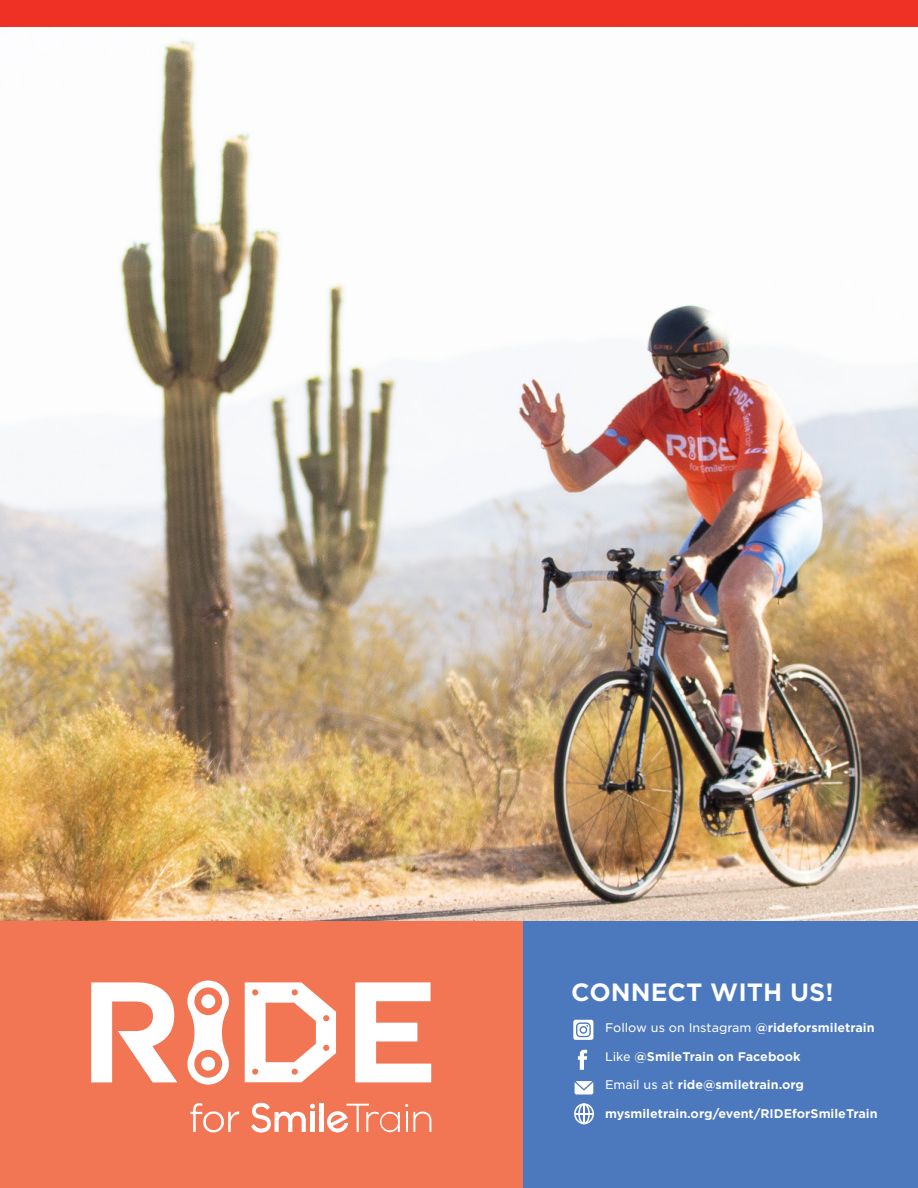
<style>
.page{position:relative;width:918px;height:1188px;background:#fff}
.page>*{position:absolute;margin:0;border:0;box-sizing:border-box;transform-origin:0 0}
.t1{font:700 24px "Gotham S Sm";color:#fff}
.t2{font:700 12px "Gotham S Sm";color:#fff}
.t3{font:12px "Gotham S Sm";color:#fff}
.s1{font-weight:700}
.s2{font-weight:400}
</style>
<div class="page">
<img style="left:0;top:39px;width:918px;height:883px">
<div style="left:0;top:922px;width:918px;height:266px;background:#4c78bd"></div>
<div style="left:0;top:922px;width:523px;height:266px;background:#f27554"></div>
<svg style="left:190px;top:1103px;width:49px;height:29px"></svg>
<hr style="left:319px;top:1104px;width:4px;height:28px;background:#fff">
<svg style="left:327px;top:1104px;width:104px;height:28px"></svg>
<svg style="left:251px;top:1103px;width:64px;height:30px"></svg>
<svg style="left:187px;top:980px;width:42px;height:105px"></svg>
<svg style="left:91px;top:982px;width:86px;height:100px"></svg>
<svg style="left:355px;top:982px;width:76px;height:100px"></svg>
<svg style="left:245px;top:982px;width:91px;height:100px"></svg>
<svg style="left:573px;top:1020px;width:20px;height:20px"></svg>
<svg style="left:578px;top:1050px;width:9px;height:20px"></svg>
<svg style="left:575px;top:1081px;width:18px;height:13px"></svg>
<div style="left:0;top:0;width:918px;height:27px;background:#ef3024"></div>
<svg style="left:574px;top:1103px;width:20px;height:21px"></svg>
<p class="t1" style="left:571px;top:976px;width:264px">CONNECT WITH US!</p>
<p class="t3" style="left:605px;top:1019px;width:271px">Follow us on Instagram <span class="s1">@rideforsmiletrain</span></p>
<p class="t2" style="left:605px;top:1048px;width:197px"><span class="s2">Like</span> @SmileTrain on Facebook</p>
<p class="t2" style="left:605px;top:1077px;width:201px"><span class="s2">Email us at</span> ride@smiletrain.org</p>
<p class="t2" style="left:605px;top:1105px;width:274px">mysmiletrain.org/event/RIDEforSmileTrain</p>
</div>
